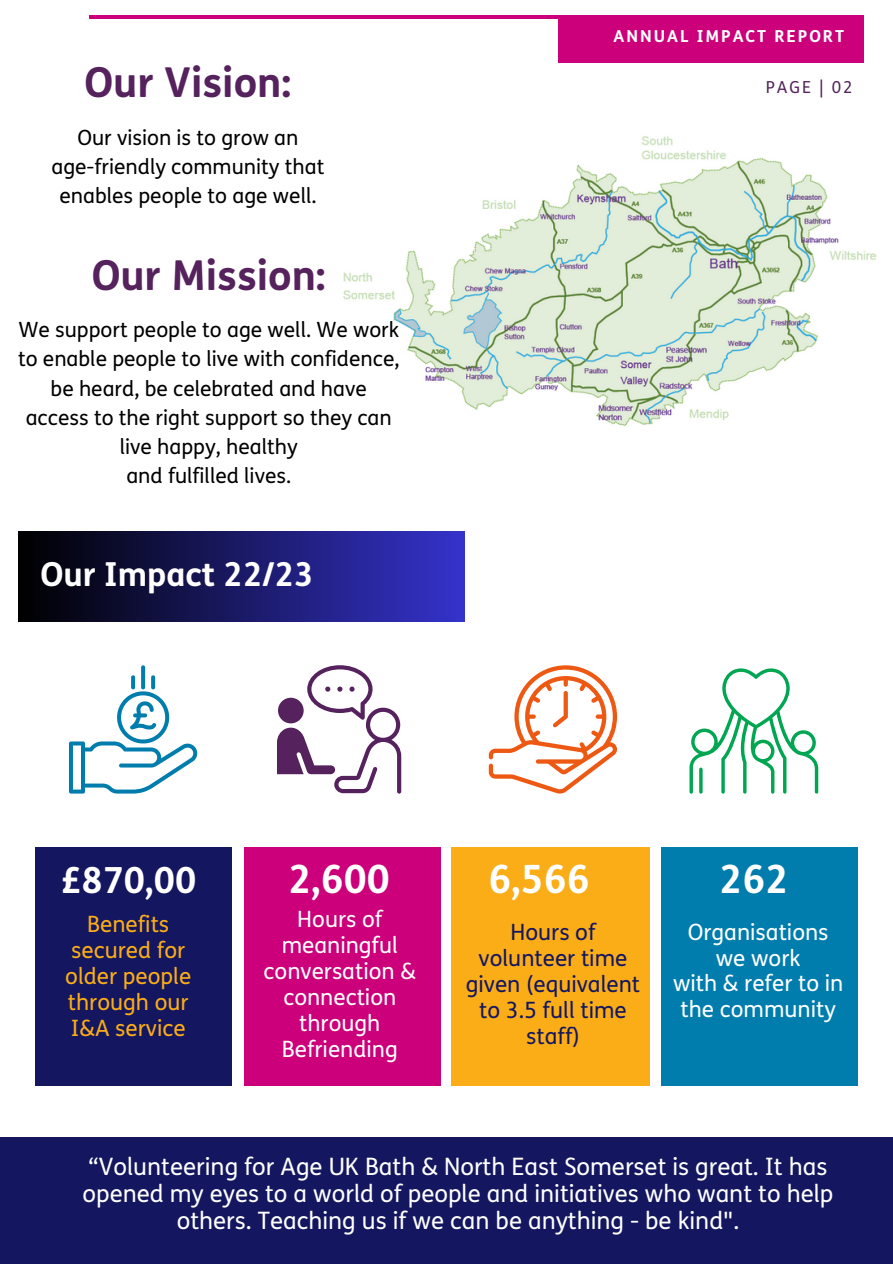
<style>
.page{position:relative;width:893px;height:1264px;background:#fff}
.page>*{position:absolute;margin:0;border:0;box-sizing:border-box;transform-origin:0 0}
.t1{font:700 41.25px "FS Me";color:#55225d}
.t2{font:700 39px "FS Me";color:#fff}
.t3{font:700 36px "FS Me";color:#fff}
.t4{font:700 33px "FS Me";color:#fff}
.t5{font:24px/27px "FS Me";color:#fff;text-align:center}
.t6{font:22.5px/25.8px "FS Me";color:#fff;text-align:center}
.t7{font:22.5px/25.8px "FS Me";color:#141760;text-align:center}
.t8{font:22.5px/25.8px "FS Me";color:#fbad18;text-align:center}
.t9{font:21px/29.2px "FS Me";color:#000;text-align:center}
.t10{font:700 16.5px "FS Me";letter-spacing:.12em;color:#fff}
.t11{font:16.5px "FS Me";letter-spacing:.12em;color:#55225d}
</style>
<div class="page">
<div style="left:35px;top:847px;width:197px;height:238px;background:#141760"></div>
<div style="left:244px;top:847px;width:196px;height:238px;background:#cb007a"></div>
<div style="left:452px;top:847px;width:198px;height:238px;background:#fbad18"></div>
<div style="left:661px;top:847px;width:197px;height:238px;background:#007dad"></div>
<div style="left:558px;top:15px;width:305px;height:47px;background:#cb007a"></div>
<hr style="left:89px;top:15px;width:771px;height:3px;background:#cb007a">
<div style="left:0;top:1137px;width:892px;height:126px;background:#141760"></div>
<div style="left:18px;top:532px;width:446px;height:89px;background:linear-gradient(to right,#000,#3432cb)"></div>
<svg style="left:69px;top:665px;width:128px;height:128px"></svg>
<svg style="left:689px;top:668px;width:129px;height:125px"></svg>
<hr style="left:699px;top:767px;width:3px;height:26px;background:#00a651;border-radius:2px">
<svg style="left:488px;top:665px;width:129px;height:128px"></svg>
<svg style="left:277px;top:665px;width:124px;height:128px"></svg>
<img style="left:343px;top:136px;width:534px;height:290px">
<p class="t1" style="left:84px;top:59px;width:208px">Our Vision:</p>
<p class="t9" style="left:77px;top:123px;width:222px">Our vision is to grow an</p>
<p class="t9" style="left:51px;top:153px;width:274px">age-friendly community that enables people to age well.</p>
<p class="t1" style="left:92px;top:252px;width:235px">Our Mission:</p>
<p class="t9" style="left:18px;top:316px;width:383px">We support people to age well. We work to enable people to live with confidence, be heard, be celebrated and have access to the right support so they can live happy, healthy</p>
<p class="t9" style="left:126px;top:462px;width:166px">and fulfilled lives.</p>
<p class="t4" style="left:40px;top:556px;width:275px">Our Impact 22/23</p>
<p class="t10" style="left:613px;top:27px;width:232px">ANNUAL IMPACT REPORT</p>
<p class="t11" style="left:765px;top:78px;width:88px">PAGE | 02</p>
<p class="t3" style="left:60px;top:859px;width:137px">£870,00</p>
<p class="t2" style="left:288px;top:856px;width:103px">2,600</p>
<p class="t2" style="left:488px;top:856px;width:103px">6,566</p>
<p class="t7" style="left:466px;top:920px;width:176px">Hours of volunteer time given (equivalent to 3.5 full time staff)</p>
<p class="t6" style="left:263px;top:907px;width:154px">Hours of meaningful conversation &amp; connection through<br>Befriending</p>
<p class="t8" style="left:65px;top:912px;width:127px">Benefits secured for older people through our</p>
<p class="t8" style="left:71px;top:1015px;width:116px">I&amp;A service</p>
<p class="t2" style="left:719px;top:857px;width:71px">262</p>
<p class="t6" style="left:687px;top:919px;width:142px">Organisations</p>
<p class="t6" style="left:715px;top:945px;width:86px">we work</p>
<p class="t6" style="left:673px;top:971px;width:172px">with &amp; refer to in the community</p>
<p class="t5" style="left:82px;top:1154px;width:752px">“Volunteering for Age UK Bath &amp; North East Somerset is great. It has opened my eyes to a world of people and initiatives who want to help others. Teaching us if we can be anything - be kind".</p>
</div>
